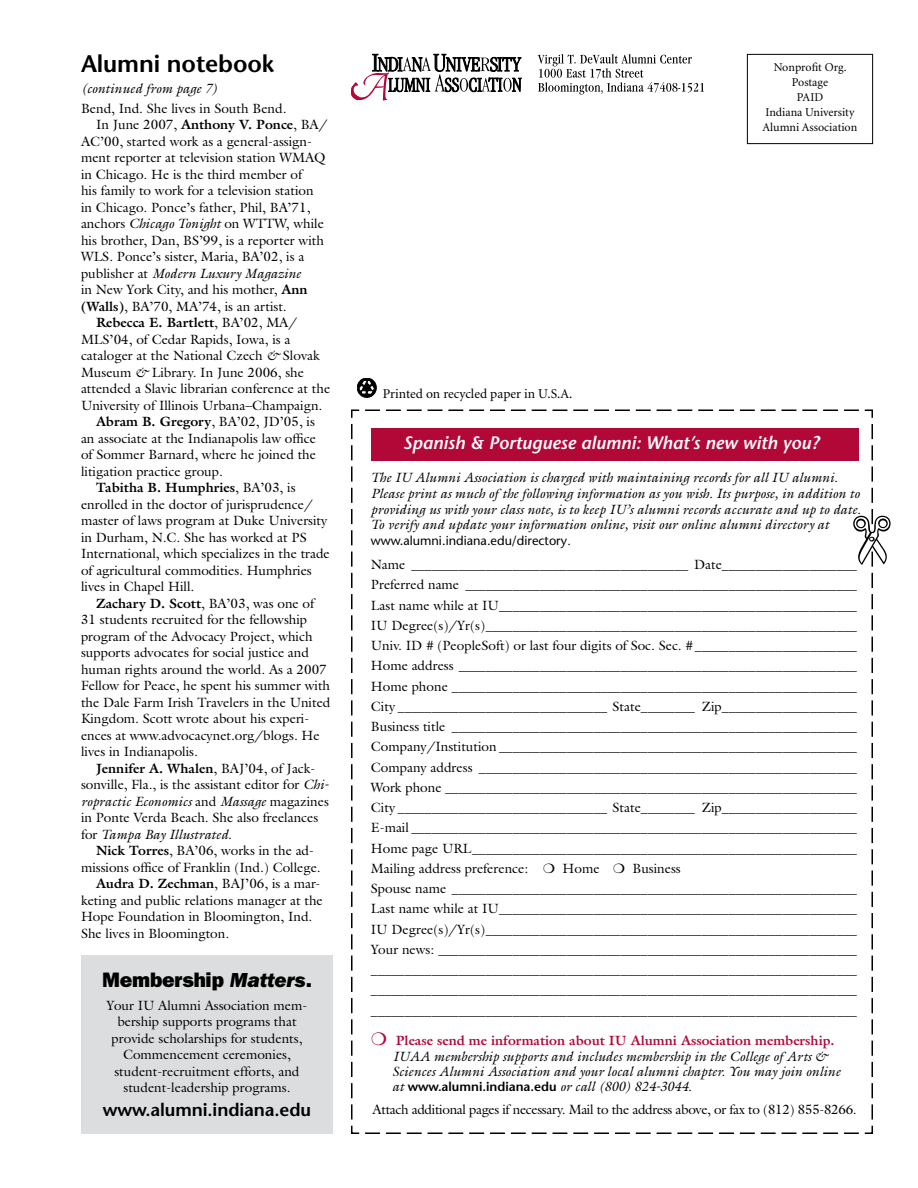
<style>
.page{position:relative;width:918px;height:1188px;background:#fff}
.page>*{position:absolute;margin:0;border:0;box-sizing:border-box;transform-origin:0 0}
.t1{font:600 24px "Stone Sans";letter-spacing:-.005em;color:#000}
.t2{font:800 21px "Franklin Gothic";letter-spacing:-.01em;color:#000}
.t3{font:italic 600 18px "Stone Sans";color:#fff}
.t4{font:600 18px "Stone Sans";letter-spacing:-.005em;color:#000}
.t5{font:13.5px/20.2px "Galliard";color:#000}
.t6{font:italic 13.5px/15.8px "Galliard";color:#000}
.t7{font:700 13.5px "Galliard";color:#000}
.t8{font:13.5px "Galliard";letter-spacing:-.025em;color:#000}
.t9{font:13.5px "Minion";color:#000}
.t10{font:12.75px "Stone Sans";color:#000}
.t11{font:12px/15px "Minion";color:#000;text-align:center}
.s1{font-weight:700}
.s2{font-style:italic}
.s3{font-style:normal}
.s4{font-weight:400}
.s5{font-family:"Galliard";font-style:italic;font-size:13.5px}
.s6{color:#b20838}
.s7{font-weight:700;font-style:normal;color:#b20838}
.s8{font-family:"Stone Sans";font-weight:600;font-style:normal;font-size:12.75px}
</style>
<div class="page">
<svg style="left:351px;top:409px;width:522px;height:725px"></svg>
<div style="left:357px;top:378px;width:19px;height:19px;border:1px solid #000;border-radius:50%"></div>
<svg style="left:359px;top:380px;width:15px;height:16px"></svg>
<div style="left:747px;top:54px;width:126px;height:90px;border:1px solid #000"></div>
<div style="left:371px;top:428px;width:488px;height:32px;background:#b20838"></div>
<svg style="left:538px;top:54px;width:166px;height:41px"></svg>
<svg style="left:351px;top:54px;width:171px;height:47px"></svg>
<div style="left:81px;top:956px;width:252px;height:178px;background:#dcddde"></div>
<svg style="left:853px;top:421px;width:20px;height:699px"></svg>
<h1 class="t1" style="left:81px;top:49px;width:195px">Alumni notebook</h1>
<p class="t6" style="left:81px;top:81px;width:138px">(continued from page 7)</p>
<p class="t5" style="left:81px;top:98px;width:207px">Bend, Ind. She lives in South Bend.</p>
<p class="t5" style="left:96px;top:114px;width:233px">In June 2007, <span class="s1">Anthony V. Ponce</span>, BA/</p>
<p class="t5" style="left:81px;top:131px;width:233px">AC’00, started work as a general-assign-</p>
<p class="t5" style="left:81px;top:147px;width:246px">ment reporter at television station WMAQ</p>
<p class="t5" style="left:81px;top:164px;width:223px">in Chicago. He is the third member of</p>
<p class="t5" style="left:81px;top:180px;width:234px">his family to work for a television station</p>
<p class="t5" style="left:81px;top:197px;width:231px">in Chicago. Ponce’s father, Phil, BA’71 ,</p>
<p class="t5" style="left:81px;top:213px;width:244px">anchors <span class="s2">Chicago Tonight</span> on WTTW, while</p>
<p class="t5" style="left:81px;top:230px;width:244px">his brother, Dan, BS’99, is a reporter with</p>
<p class="t5" style="left:81px;top:246px;width:225px">WLS. Ponce’s sister, Maria, BA’02, is a</p>
<p class="t6" style="left:81px;top:265px;width:222px"><span class="s3">publisher at</span> Modern Luxury Magazine</p>
<p class="t5" style="left:81px;top:279px;width:228px">in New York City, and his mother, <span class="s1">Ann</span></p>
<p class="t5" style="left:81px;top:296px;width:207px"><span class="s1">(Walls)</span>, BA’70, MA’74, is an artist.</p>
<p class="t7" style="left:96px;top:314px;width:203px">Rebecca E. Bartlett<span class="s4">, BA’02, MA/</span></p>
<p class="t5" style="left:81px;top:329px;width:211px">MLS’04, of Cedar Rapids, Iowa, is a</p>
<p class="t5" style="left:81px;top:345px;width:240px">cataloger at the National Czech <span class="s2">&amp;</span> Slovak</p>
<p class="t5" style="left:81px;top:362px;width:225px">Museum <span class="s2">&amp;</span> Library. In June 2006, she</p>
<p class="t5" style="left:81px;top:378px;width:251px">attended a Slavic librarian conference at the</p>
<p class="t5" style="left:81px;top:395px;width:243px">University of Illinois Urbana–Champaign.</p>
<p class="t5" style="left:96px;top:411px;width:221px"><span class="s1">Abram B. Gregory</span>, BA’02, JD’05, is</p>
<p class="t5" style="left:81px;top:428px;width:236px">an associate at the Indianapolis law office</p>
<p class="t5" style="left:81px;top:444px;width:237px">of Sommer Barnard, where he joined the</p>
<p class="t5" style="left:81px;top:461px;width:143px">litigation practice group.</p>
<p class="t7" style="left:96px;top:479px;width:201px">Tabitha B. Humphries<span class="s4">, BA’03, is</span></p>
<p class="t5" style="left:81px;top:494px;width:233px">enrolled in the doctor of jurisprudence/</p>
<p class="t5" style="left:81px;top:510px;width:248px">master of laws program at Duke University</p>
<p class="t5" style="left:81px;top:527px;width:227px">in Durham, N.C. She has worked at PS</p>
<p class="t5" style="left:81px;top:543px;width:250px">International, which specializes in the trade</p>
<p class="t5" style="left:81px;top:560px;width:232px">of agricultural commodities. Humphries</p>
<p class="t5" style="left:81px;top:576px;width:115px">lives in Chapel Hill.</p>
<p class="t5" style="left:96px;top:593px;width:220px"><span class="s1">Zachary D. Scott</span>, BA’03, was one of</p>
<p class="t5" style="left:81px;top:609px;width:228px">31 students recruited for the fellowship</p>
<p class="t5" style="left:81px;top:626px;width:233px">program of the Advocacy Project, which</p>
<p class="t5" style="left:81px;top:642px;width:230px">supports advocates for social justice and</p>
<p class="t5" style="left:81px;top:659px;width:247px">human rights around the world. As a 2007</p>
<p class="t5" style="left:81px;top:675px;width:251px">Fellow for Peace, he spent his summer with</p>
<p class="t5" style="left:81px;top:692px;width:251px">the Dale Farm Irish Travelers in the United</p>
<p class="t5" style="left:81px;top:708px;width:230px">Kingdom. Scott wrote about his experi-</p>
<p class="t5" style="left:81px;top:725px;width:240px">ences at www.advocacynet.org/blogs. He</p>
<p class="t5" style="left:81px;top:741px;width:118px">lives in Indianapolis.</p>
<p class="t7" style="left:96px;top:759px;width:221px">Jennifer A. Whalen<span class="s4">, BAJ’04, of Jack-</span></p>
<p class="t5" style="left:81px;top:774px;width:250px">sonville, Fla., is the assistant editor for <span class="s2">Chi-</span></p>
<p class="t6" style="left:81px;top:793px;width:249px">ropractic Economics <span class="s3">and</span> Massage <span class="s3">magazines</span></p>
<p class="t5" style="left:81px;top:807px;width:239px">in Ponte Verda Beach. She also freelances</p>
<p class="t6" style="left:81px;top:826px;width:153px"><span class="s3">for</span> Tampa Bay Illustrated<span class="s3">.</span></p>
<p class="t5" style="left:96px;top:840px;width:220px"><span class="s1">Nick Torres</span>, BA’06, works in the ad-</p>
<p class="t5" style="left:81px;top:857px;width:241px">missions office of Franklin (Ind.) College.</p>
<p class="t5" style="left:96px;top:873px;width:226px"><span class="s1">Audra D. Zechman</span>, BAJ’06, is a mar-</p>
<p class="t5" style="left:81px;top:890px;width:243px">keting and public relations manager at the</p>
<p class="t5" style="left:81px;top:906px;width:233px">Hope Foundation in Bloomington, Ind.</p>
<p class="t5" style="left:81px;top:923px;width:150px">She lives in Bloomington.</p>
<h2 class="t2" style="left:102px;top:968px;width:211px">Membership <span class="s2">Matters</span>.</h2>
<p class="t5" style="left:107px;top:997px;width:202px;line-height:16.5px;text-align:center">Your IU Alumni Association mem&shy;bership supports programs that provide scholarships for students,<br>Commencement ceremonies, student-recruitment efforts, and student-leadership programs.</p>
<h3 class="t4" style="left:103px;top:1099px;width:210px">www.alumni.indiana.edu</h3>
<p class="t9" style="left:383px;top:387px;width:191px">Printed on recycled paper in U.S.A.</p>
<p class="t11" style="left:763px;top:60px;width:96px">Nonprofit Org.<br>Postage<br>PAID<br>Indiana University<br>Alumni Association</p>
<h3 class="t3" style="left:403px;top:432px;width:418px">Spanish &amp; Portuguese alumni: What’s new with you?</h3>
<p class="t6" style="left:371px;top:469px;width:491px">The IU Alumni Association is charged with maintaining records for all IU alumni.<br>Please print as much of the following information as you wish. Its purpose, in addition to providing us with your class note, is to keep IU’s alumni records accurate and up to date.<br>To verify and update your information online, visit our online alumni directory at</p>
<p class="t10" style="left:371px;top:533px;width:201px">www.alumni.indiana.edu/directory<span class="s5">.</span></p>
<p class="t5" style="left:371px;top:554px;width:488px">Name _________________________________________ Date____________________ Preferred name __________________________________________________________ Last name while at IU_____________________________________________________ IU Degree(s)/Yr(s)_______________________________________________________ Univ. ID # (PeopleSoft) or last four digits of Soc. Sec. #________________________ Home address ___________________________________________________________ Home phone ____________________________________________________________ City _______________________________ State________ Zip____________________ Business title ____________________________________________________________ Company/Institution _____________________________________________________ Company address ________________________________________________________ Work phone _____________________________________________________________ City _______________________________ State________ Zip____________________ E-mail __________________________________________________________________ Home page URL_________________________________________________________ Mailing address preference: ❍ Home ❍ Business<br>Spouse name ____________________________________________________________ Last name while at IU_____________________________________________________ IU Degree(s)/Yr(s)_______________________________________________________ Your news: ______________________________________________________________ ________________________________________________________________________ ________________________________________________________________________ ________________________________________________________________________</p>
<p class="t6" style="left:393px;top:1032px;width:443px;line-height:16.5px;text-indent:-22px"><span class="s6">❍</span> <span class="s7">Please send me information about IU Alumni Association membership.<br></span>IUAA membership supports and includes membership in the College of Arts &amp;</p>
<p class="t6" style="left:392px;top:1064px;width:450px;line-height:15px">Sciences Alumni Association and your local alumni chapter. You may join online at <span class="s8">www.alumni.indiana.edu</span> or call (800) 824-3044.</p>
<p class="t8" style="left:373px;top:1100px;width:486px">Attach additional pages if necessary. Mail to the address above, or fax to (81 2) 855-8266.</p>
</div>
